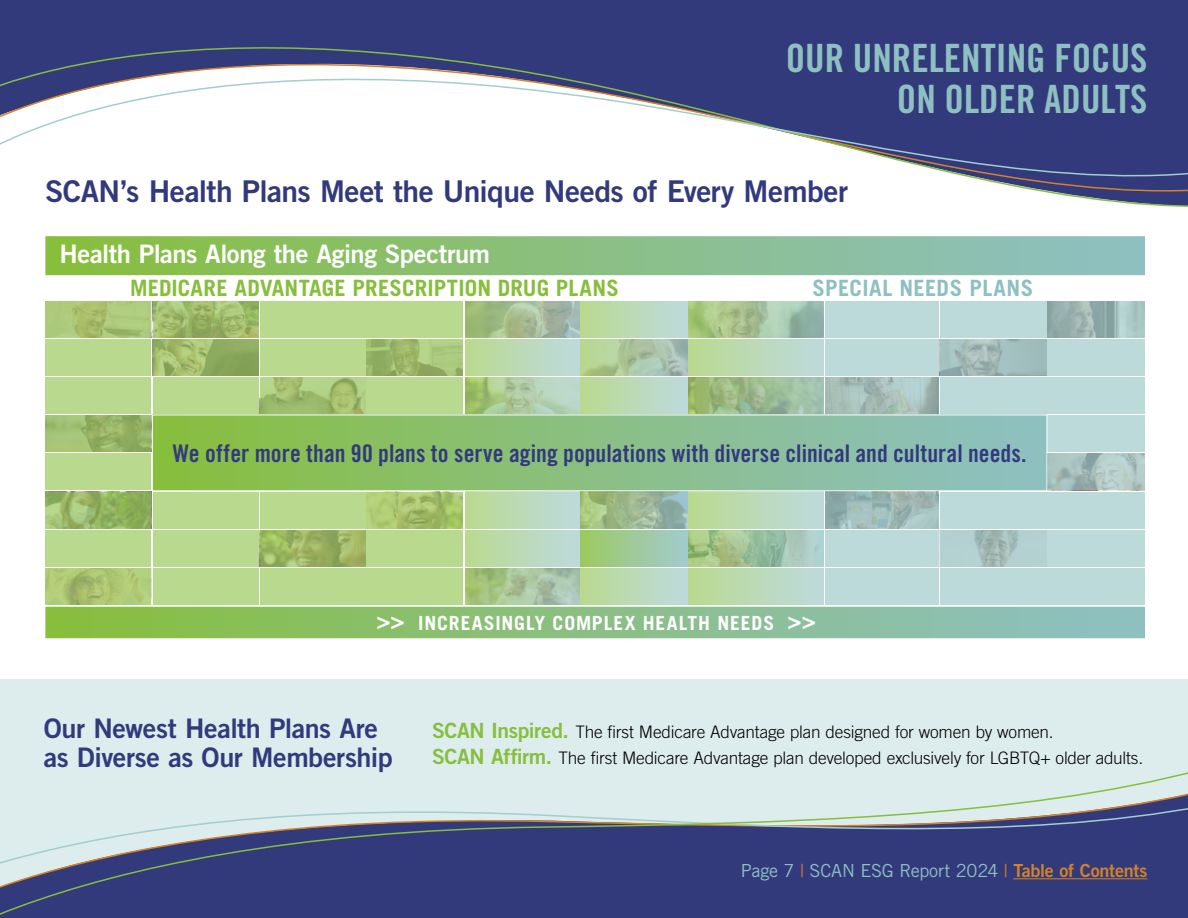
<style>
.page{position:relative;width:1188px;height:918px;background:#fff}
.page>*{position:absolute;margin:0;border:0;box-sizing:border-box;transform-origin:0 0}
.t1{font:39px "Trade Gothic LT Std Bd Cn 20";color:#8ec0c1}
.t2{font:30px "Trade Gothic LT Std Bd 2";letter-spacing:-.015em;color:#323a7c}
.t3{font:27px "Trade Gothic LT Std Bd 2";letter-spacing:-.015em;color:#323a7c}
.t4{font:25.5px "Trade Gothic LT Std Bd 2";letter-spacing:-.015em;color:#fff}
.t5{font:24.3px "Trade Gothic LT Std Bd Cn 20";color:#323a7c}
.t6{font:700 22.5px "Trade Gothic LT Std";letter-spacing:.005em;color:#87be3c}
.t7{font:700 22.5px "Trade Gothic LT Std";letter-spacing:.02em;color:#8ec0c1}
.t8{font:700 19.5px "Trade Gothic LT Std";letter-spacing:.045em;color:#fff}
.t9{font:18px "Trade Gothic LT Std";letter-spacing:-.015em;color:#8ec0c1}
.t10{font:300 17.25px "Trade Gothic LT Std";letter-spacing:-.015em;color:#000}
.s1{font-size:22.5px}
.s2{font-family:"Trade Gothic LT Std Bd 2";font-weight:400;font-size:21px;color:#87be3c}
.s3{color:#d38226}
.s4{font-family:"Trade Gothic LT Std Bd 2";color:#d38226}
</style>
<div class="page">
<div style="left:153px;top:377px;width:105px;height:37px;background:#b9d98e"></div>
<div style="left:153px;top:530px;width:105px;height:37px;background:#b9d98e"></div>
<div style="left:45px;top:454px;width:106px;height:36px;background:#b9d98e"></div>
<div style="left:45px;top:377px;width:106px;height:37px;background:#b9d98e"></div>
<div style="left:45px;top:530px;width:106px;height:37px;background:#b9d98e"></div>
<div style="left:260px;top:301px;width:105px;height:37px;background:#b9d98e"></div>
<div style="left:367px;top:301px;width:96px;height:37px;background:#b9d98e"></div>
<div style="left:367px;top:377px;width:96px;height:37px;background:#b9d98e"></div>
<div style="left:367px;top:530px;width:96px;height:37px;background:#b9d98e"></div>
<div style="left:465px;top:530px;width:114px;height:37px;background:linear-gradient(to right,#b9da8f,#bddadc)"></div>
<div style="left:825px;top:301px;width:114px;height:37px;background:#bddadb"></div>
<div style="left:825px;top:530px;width:114px;height:37px;background:#bddadb"></div>
<div style="left:580px;top:301px;width:107px;height:37px;background:linear-gradient(to right,#b9da8f,#bddadd)"></div>
<div style="left:580px;top:377px;width:107px;height:37px;background:linear-gradient(to right,#b9da8f,#bddadd)"></div>
<div style="left:940px;top:301px;width:107px;height:37px;background:#bddadb"></div>
<div style="left:940px;top:377px;width:107px;height:37px;background:#bddadb"></div>
<div style="left:1048px;top:377px;width:97px;height:37px;background:#bddadb"></div>
<div style="left:1048px;top:530px;width:97px;height:37px;background:#bddadb"></div>
<div style="left:45px;top:339px;width:106px;height:37px;background:#b9d98e"></div>
<div style="left:260px;top:339px;width:105px;height:37px;background:#b9d98e"></div>
<div style="left:465px;top:339px;width:114px;height:37px;background:linear-gradient(to right,#b9da8f,#bddadc)"></div>
<div style="left:825px;top:339px;width:114px;height:37px;background:#bddadb"></div>
<div style="left:688px;top:339px;width:135px;height:37px;background:linear-gradient(to right,#b9da8f,#bddadd)"></div>
<div style="left:1048px;top:339px;width:97px;height:37px;background:#bddadb"></div>
<div style="left:153px;top:492px;width:105px;height:36px;background:#b9d98e"></div>
<div style="left:260px;top:492px;width:105px;height:36px;background:#b9d98e"></div>
<div style="left:465px;top:492px;width:114px;height:36px;background:linear-gradient(to right,#b9da8f,#bddadc)"></div>
<div style="left:688px;top:492px;width:135px;height:36px;background:linear-gradient(to right,#b9da8f,#bddadd)"></div>
<div style="left:940px;top:492px;width:107px;height:36px;background:#bddadb"></div>
<div style="left:1048px;top:492px;width:97px;height:36px;background:#bddadb"></div>
<div style="left:1048px;top:415px;width:97px;height:37px;background:#bddadb"></div>
<div style="left:153px;top:568px;width:105px;height:37px;background:#b9d98e"></div>
<div style="left:260px;top:568px;width:105px;height:37px;background:#b9d98e"></div>
<div style="left:367px;top:568px;width:96px;height:37px;background:#b9d98e"></div>
<svg style="left:688px;top:530px;width:135px;height:37px;background:#a2c39e"></svg>
<div style="left:825px;top:568px;width:114px;height:37px;background:#bddadb"></div>
<div style="left:688px;top:568px;width:135px;height:37px;background:linear-gradient(to right,#b9da8f,#bddadd)"></div>
<div style="left:580px;top:568px;width:107px;height:37px;background:linear-gradient(to right,#b9da8f,#bddadd)"></div>
<div style="left:940px;top:568px;width:107px;height:37px;background:#bddadb"></div>
<div style="left:1048px;top:568px;width:97px;height:37px;background:#bddadb"></div>
<div style="left:0;top:679px;width:1188px;height:221px;background:#ddecec"></div>
<div style="left:45px;top:607px;width:1100px;height:31px;background:linear-gradient(to right,#87be3d,#8ec0c7)"></div>
<div style="left:45px;top:236px;width:1100px;height:39px;background:linear-gradient(to right,#87be3d,#8ec0c7)"></div>
<svg style="left:0;top:772px;width:1188px;height:146px"></svg>
<svg style="left:0;top:0;width:1188px;height:207px"></svg>
<svg style="left:0;top:28px;width:1188px;height:164px"></svg>
<div style="left:152px;top:415px;width:895px;height:76px;background:linear-gradient(to right,#88be3e,#8ec0c6)"></div>
<div style="left:152px;top:415px;width:895px;height:76px;border:1px solid #fff"></div>
<svg style="left:153px;top:301px;width:105px;height:37px;background:#9eb96a"></svg>
<svg style="left:45px;top:301px;width:106px;height:37px;background:#abc576"></svg>
<svg style="left:260px;top:377px;width:105px;height:37px;background:#a4c073"></svg>
<svg style="left:260px;top:530px;width:105px;height:37px;background:#9bb362"></svg>
<svg style="left:465px;top:301px;width:114px;height:37px;background:#a2b991"></svg>
<svg style="left:465px;top:377px;width:114px;height:37px;background:#adcb9e"></svg>
<svg style="left:825px;top:377px;width:114px;height:37px;background:#a5bdb8"></svg>
<svg style="left:688px;top:301px;width:135px;height:37px;background:#a3c298"></svg>
<svg style="left:688px;top:377px;width:135px;height:37px;background:#9bba8d"></svg>
<div style="left:580px;top:530px;width:107px;height:37px;background:linear-gradient(to right,#9cc95f,#a2cbcf)"></div>
<svg style="left:940px;top:530px;width:107px;height:37px;background:#adc8c7"></svg>
<svg style="left:1048px;top:301px;width:97px;height:37px;background:#9bb6b4"></svg>
<svg style="left:1048px;top:454px;width:97px;height:36px;background:#aac2bf"></svg>
<svg style="left:153px;top:339px;width:105px;height:37px;background:#97b365"></svg>
<svg style="left:367px;top:339px;width:96px;height:37px;background:#9fbb70"></svg>
<svg style="left:580px;top:339px;width:107px;height:37px;background:#acc7a1"></svg>
<svg style="left:940px;top:339px;width:107px;height:37px;background:#a1bbba"></svg>
<svg style="left:45px;top:492px;width:106px;height:36px;background:#94b563"></svg>
<svg style="left:367px;top:492px;width:96px;height:36px;background:#a7c36c"></svg>
<svg style="left:580px;top:492px;width:107px;height:36px;background:#9bb892"></svg>
<svg style="left:45px;top:415px;width:106px;height:37px;background:#9ab76a"></svg>
<svg style="left:45px;top:568px;width:106px;height:37px;background:#acc573"></svg>
<svg style="left:465px;top:568px;width:114px;height:37px;background:#a6c296"></svg>
<svg style="left:825px;top:492px;width:114px;height:36px;background:#9bb7b5"></svg>
<hr style="left:1013px;top:878px;width:135px;height:1px;background:#d38226">
<p class="t1" style="left:786px;top:34px;width:363px">OUR UNRELENTING FOCUS</p>
<p class="t1" style="left:897px;top:75px;width:252px">ON OLDER ADULTS</p>
<p class="t2" style="left:45px;top:173px;width:805px">SCAN’s Health Plans Meet the Unique Needs of Every Member</p>
<p class="t4" style="left:59px;top:239px;width:432px">Health Plans Along the Aging Spectrum</p>
<p class="t6" style="left:130px;top:275px;width:490px">MEDICARE ADVANTAGE PRESCRIPTION DRUG PLANS</p>
<p class="t7" style="left:813px;top:274px;width:222px">SPECIAL NEEDS PLANS</p>
<p class="t5" style="left:173px;top:438px;width:855px">We offer more than 90 plans to serve aging populations with diverse clinical and cultural needs.</p>
<p class="t8" style="left:377px;top:612px;width:440px"><span class="s1">&gt;&gt;</span> INCREASINGLY COMPLEX HEALTH NEEDS <span class="s1">&gt;&gt;</span></p>
<p class="t3" style="left:44px;top:712px;width:336px">Our Newest Health Plans Are</p>
<p class="t3" style="left:44px;top:740px;width:350px">as Diverse as Our Membership</p>
<p class="t10" style="left:432px;top:722px;width:623px"><span class="s2">SCAN Inspired.</span> The first Medicare Advantage plan designed for women by women.</p>
<p class="t10" style="left:432px;top:747px;width:713px"><span class="s2">SCAN Affirm.</span> The first Medicare Advantage plan developed exclusively for LGBTQ+ older adults.</p>
<p class="t9" style="left:741px;top:860px;width:408px">Page 7 <span class="s3">|</span> SCAN ESG Report 2024 <span class="s3">|</span> <span class="s4">Table of Contents</span></p>
</div>
